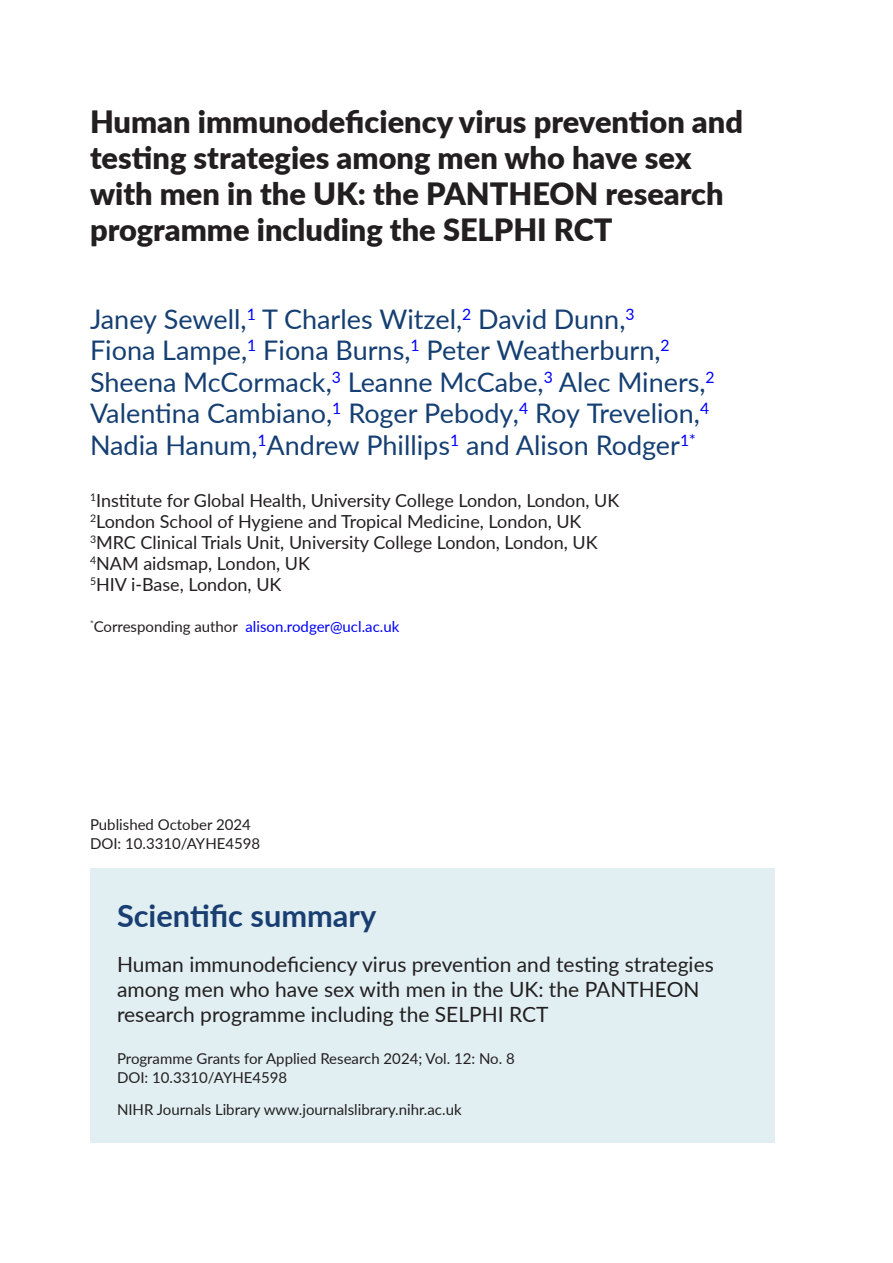
<style>
.page{position:relative;width:893px;height:1263px;background:#fff}
.page>*{position:absolute;margin:0;border:0;box-sizing:border-box;transform-origin:0 0}
.t1{font:900 30.75px/36px "Lato";color:#231f20}
.t2{font:700 30.75px "Lato";color:#193e72}
.t3{font:27px/31.5px "Lato";color:#153f72}
.t4{font:21px/25.2px "Lato";color:#231f20}
.t5{font:18px/21px "Lato";color:#231f20}
.t6{font:15px/19.5px "Lato";color:#231f20}
.t7{font:15px "Lato";color:#00f}
.s1{color:#231f20}
</style>
<div class="page">
<div style="left:90px;top:868px;width:684px;height:274px;background:#e1eff2"></div>
<p class="t1" style="left:90px;top:102px;width:654px">Human immunodeficiency virus prevention and testing strategies among men who have sex with men in the UK: the PANTHEON research programme including the SELPHI RCT</p>
<p class="t3" style="left:90px;top:302px;width:626px">Janey Sewell,<sup>1</sup> T Charles Witzel,<sup>2</sup> David Dunn,<sup>3<br></sup>Fiona Lampe,<sup>1</sup> Fiona Burns,<sup>1</sup> Peter Weatherburn,<sup>2<br></sup>Sheena McCormack,<sup>3</sup> Leanne McCabe,<sup>3</sup> Alec Miners,<sup>2<br></sup>Valentina Cambiano,<sup>1</sup> Roger Pebody,<sup>4</sup> Roy Trevelion,<sup>4<br></sup>Nadia Hanum,<sup>1</sup>Andrew Phillips<sup>1</sup> and Alison Rodger<sup>1*</sup></p>
<p class="t5" style="left:90px;top:489px;width:531px"><sup>1</sup>Institute for Global Health, University College London, London, UK <sup>2</sup>London School of Hygiene and Tropical Medicine, London, UK <sup>3</sup>MRC Clinical Trials Unit, University College London, London, UK <sup>4</sup>NAM aidsmap, London, UK<br><sup>5</sup>HIV i-Base, London, UK</p>
<p class="t7" style="left:90px;top:615px;width:311px"><sup>*</sup><span class="s1">Corresponding author</span> alison.rodger@ucl.ac.uk</p>
<p class="t6" style="left:90px;top:814px;width:172px">Published October 2024<br>DOI: 10.3310/AYHE4598</p>
<p class="t2" style="left:117px;top:893px;width:261px">Scientific summary</p>
<p class="t4" style="left:117px;top:951px;width:598px">Human immunodeficiency virus prevention and testing strategies among men who have sex with men in the UK: the PANTHEON research programme including the SELPHI RCT</p>
<p class="t6" style="left:117px;top:1048px;width:399px">Programme Grants for Applied Research 2024; Vol. 12: No. 8<br>DOI: 10.3310/AYHE4598</p>
<p class="t6" style="left:117px;top:1099px;width:346px">NIHR Journals Library www.journalslibrary.nihr.ac.uk</p>
</div>
